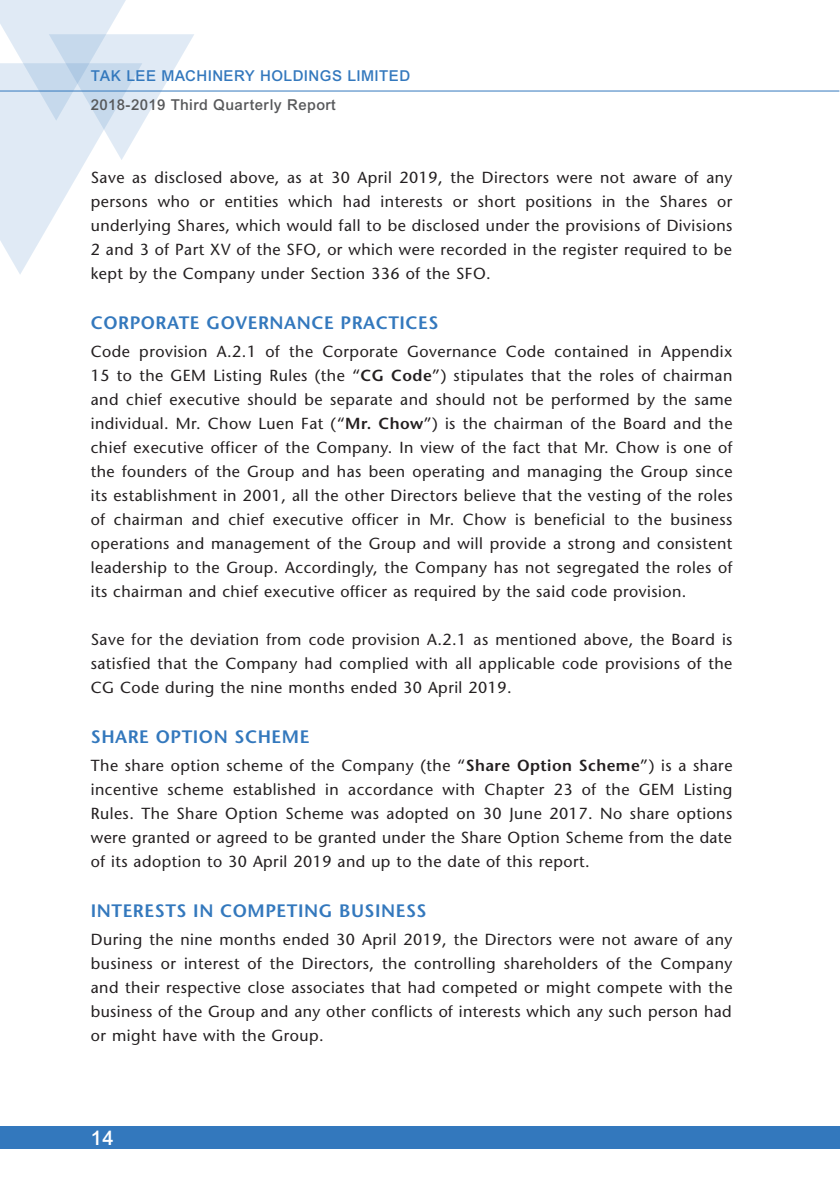
<style>
.page{position:relative;width:840px;height:1191px;background:#fff}
.page>*{position:absolute;margin:0;border:0;box-sizing:border-box;transform-origin:0 0}
.t1{font:500 20px "Arial MT Std";color:#fff}
.t2{font:600 18px "Stone Sans Std";letter-spacing:.03em;color:#3378bd}
.t3{font:500 16px/24px "Stone Sans Std";letter-spacing:.03em;color:#231f20;text-align:justify}
.t4{font:500 15px "Arial MT Std";letter-spacing:.03em;color:#3378bd}
.t5{font:500 15px "Arial MT Std";letter-spacing:.03em;color:#57585a}
.s1{font-weight:600}
</style>
<div class="page">
<div style="left:0;top:1126px;width:838px;height:23px;background:#3378bd"></div>
<svg style="left:0;top:0;width:194px;height:274px"></svg>
<hr style="left:0;top:91px;width:838px;height:1px;background:#3378bd">
<p class="t4" style="left:91px;top:67px;width:320px">TAK LEE MACHINERY HOLDINGS LIMITED</p>
<p class="t5" style="left:91px;top:96px;width:246px">2018-2019 Third Quarterly Report</p>
<p class="t3" style="left:91px;top:166px;width:643px">Save as disclosed above, as at 30 April 2019, the Directors were not aware of any persons who or entities which had interests or short positions in the Shares or underlying Shares, which would fall to be disclosed under the provisions of Divisions 2 and 3 of Part XV of the SFO, or which were recorded in the register required to be kept by the Company under Section 336 of the SFO.</p>
<p class="t2" style="left:91px;top:312px;width:349px">CORPORATE GOVERNANCE PRACTICES</p>
<p class="t3" style="left:91px;top:339px;width:643px">Code provision A.2.1 of the Corporate Governance Code contained in Appendix 15 to the GEM Listing Rules (the “<span class="s1">CG Code</span>”) stipulates that the roles of chairman and chief executive should be separate and should not be performed by the same individual. Mr. Chow Luen Fat (“<span class="s1">Mr. Chow</span>”) is the chairman of the Board and the chief executive officer of the Company. In view of the fact that Mr. Chow is one of the founders of the Group and has been operating and managing the Group since its establishment in 2001, all the other Directors believe that the vesting of the roles of chairman and chief executive officer in Mr. Chow is beneficial to the business operations and management of the Group and will provide a strong and consistent leadership to the Group. Accordingly, the Company has not segregated the roles of its chairman and chief executive officer as required by the said code provision.</p>
<p class="t3" style="left:91px;top:627px;width:642px">Save for the deviation from code provision A.2.1 as mentioned above, the Board is satisfied that the Company had complied with all applicable code provisions of the CG Code during the nine months ended 30 April 2019.</p>
<p class="t2" style="left:91px;top:726px;width:220px">SHARE OPTION SCHEME</p>
<p class="t3" style="left:91px;top:753px;width:642px">The share option scheme of the Company (the “<span class="s1">Share Option Scheme</span>”) is a share incentive scheme established in accordance with Chapter 23 of the GEM Listing Rules. The Share Option Scheme was adopted on 30 June 2017. No share options were granted or agreed to be granted under the Share Option Scheme from the date of its adoption to 30 April 2019 and up to the date of this report.</p>
<p class="t2" style="left:91px;top:899px;width:337px">INTERESTS IN COMPETING BUSINESS</p>
<p class="t3" style="left:91px;top:927px;width:642px">During the nine months ended 30 April 2019, the Directors were not aware of any business or interest of the Directors, the controlling shareholders of the Company and their respective close associates that had competed or might compete with the business of the Group and any other conflicts of interests which any such person had or might have with the Group.</p>
<p class="t1" style="left:91px;top:1126px;width:24px">14</p>
</div>
